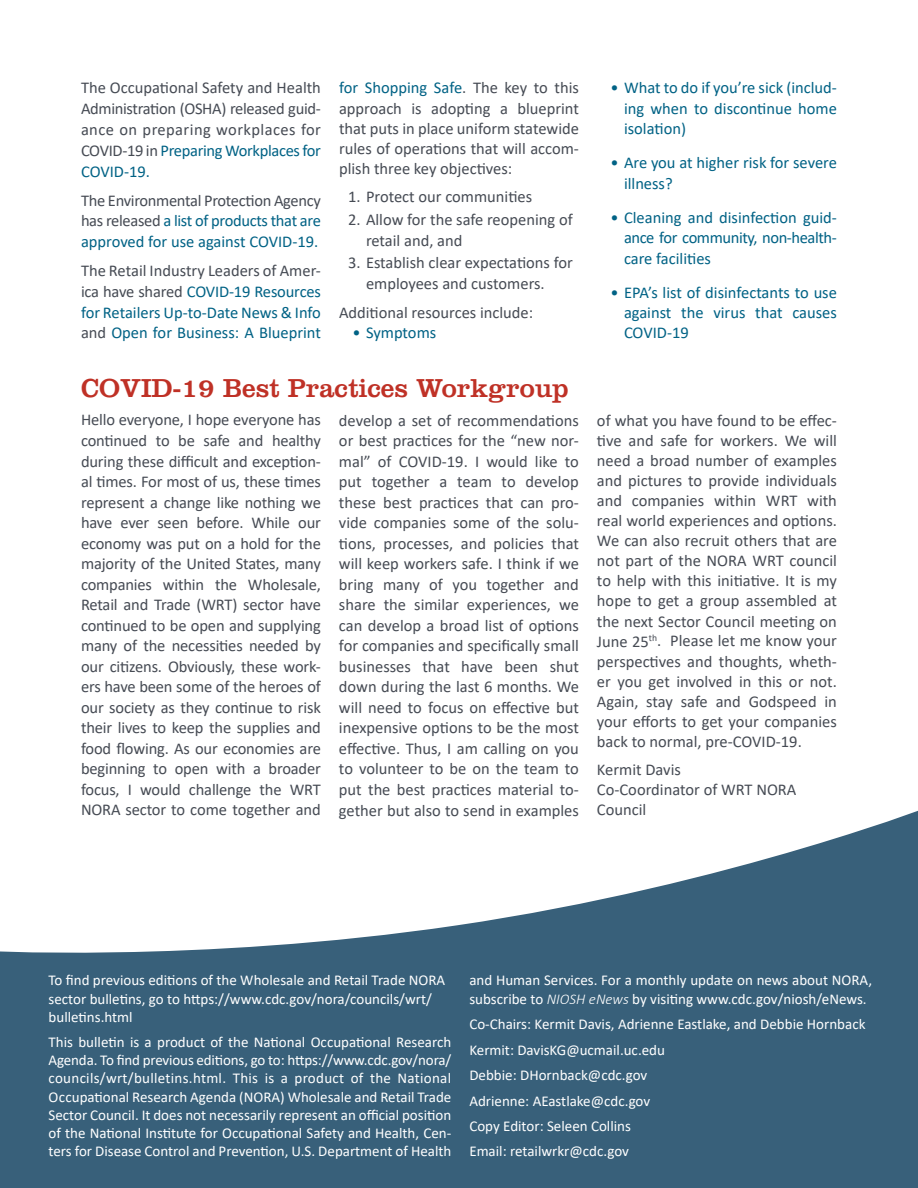
<style>
.page{position:relative;width:918px;height:1188px;background:#fff}
.page>*{position:absolute;margin:0;border:0;box-sizing:border-box;transform-origin:0 0}
.t1{font:27px "Clarendon LT Std";color:#bf3126}
.P1{font:16.5px/20.5px "Calibri";color:#464b54;text-align:justify}
.P1-2{font:16.5px/20.4px "Calibri";color:#006285;text-align:justify}
.P5__white_text{font:15px/18.3px "Calibri";color:#fff}
.s1{color:#006285}
.s2{color:#464b54}
.s3{font-weight:300;font-style:italic}
</style>
<div class="page">
<svg style="left:0;top:810px;width:918px;height:378px;fill:#38607a"></svg>
<p class="P1" style="left:81px;top:77px;width:242px">The Occupational Safety and Health Administration (OSHA) released guid&shy;ance on preparing workplaces for COVID-19 in <span class="s1">Preparing Workplaces for COVID-19.</span></p>
<p class="P1-2" style="left:81px;top:189px;width:241px;line-height:20.9px"><span class="s2">The Environmental Protection Agency has released</span> a list of products that are approved for use against COVID-19.</p>
<p class="P1-2" style="left:81px;top:260px;width:242px;line-height:20.9px"><span class="s2">The Retail Industry Leaders of Amer&shy;ica have shared</span> COVID-19 Resources for Retailers Up-to-Date News &amp; Info <span class="s2">and</span> Open for Business: A Blueprint</p>
<p class="P1" style="left:339px;top:77px;width:242px"><span class="s1">for Shopping Safe</span>. The key to this approach is adopting a blueprint that puts in place uniform statewide rules of operations that will accom&shy;plish three key objectives:</p>
<p class="P1" style="left:348px;top:186px;width:186px">1. Protect our communities</p>
<p class="P1" style="left:366px;top:209px;width:208px;text-indent:-18px">2. Allow for the safe reopening of retail and, and</p>
<p class="P1" style="left:366px;top:252px;width:208px;text-indent:-18px">3. Establish clear expectations for employees and customers.</p>
<p class="P1" style="left:339px;top:302px;width:196px">Additional resources include:</p>
<p class="P1-2" style="left:352px;top:322px;width:85px">• Symptoms</p>
<p class="P1-2" style="left:624px;top:77px;width:214px;text-indent:-14px">• What to do if you’re sick (includ&shy;ing when to discontinue home isolation)</p>
<p class="P1-2" style="left:624px;top:152px;width:214px;text-indent:-14px">• Are you at higher risk for severe illness?</p>
<p class="P1-2" style="left:624px;top:207px;width:214px;text-indent:-14px">• Cleaning and disinfection guid&shy;ance for community, non-health&shy;care facilities</p>
<p class="P1-2" style="left:624px;top:281px;width:214px;text-indent:-14px">• EPA’s list of disinfectants to use against the virus that causes COVID-19</p>
<h2 class="t1" style="left:81px;top:372px;width:490px">COVID-19 Best Practices Workgroup</h2>
<p class="P1" style="left:81px;top:409px;width:241px">Hello everyone, I hope everyone has continued to be safe and healthy during these difficult and exception&shy;al times. For most of us, these times represent a change like nothing we have ever seen before. While our economy was put on a hold for the majority of the United States, many companies within the Wholesale, Retail and Trade (WRT) sector have continued to be open and supplying many of the necessities needed by our citizens. Obviously, these work&shy;ers have been some of the heroes of our society as they continue to risk their lives to keep the supplies and food flowing. As our economies are beginning to open with a broader focus, I would challenge the WRT NORA sector to come together and</p>
<p class="P1" style="left:339px;top:409px;width:242px">develop a set of recommendations or best practices for the “new nor&shy;mal” of COVID-19. I would like to put together a team to develop these best practices that can pro&shy;vide companies some of the solu&shy;tions, processes, and policies that will keep workers safe. I think if we bring many of you together and share the similar experiences, we can develop a broad list of options for companies and specifically small businesses that have been shut down during the last 6 months. We will need to focus on effective but inexpensive options to be the most effective. Thus, I am calling on you to volunteer to be on the team to put the best practices material to&shy;gether but also to send in examples</p>
<p class="P1" style="left:597px;top:410px;width:242px;line-height:20.1px">of what you have found to be effec&shy;tive and safe for workers. We will need a broad number of examples and pictures to provide individuals and companies within WRT with real world experiences and options.<br>We can also recruit others that are not part of the NORA WRT council to help with this initiative. It is my hope to get a group assembled at the next Sector Council meeting on June 25<sup>th</sup>. Please let me know your perspectives and thoughts, wheth&shy;er you get involved in this or not.<br>Again, stay safe and Godspeed in your efforts to get your companies back to normal, pre-COVID-19.</p>
<p class="P1" style="left:597px;top:759px;width:201px;line-height:20.1px;text-align:left">Kermit Davis<br>Co-Coordinator of WRT NORA<br>Council</p>
<p class="P5__white_text" style="left:49px;top:971px;width:398px">To find previous editions of the Wholesale and Retail Trade NORA sector bulletins, go to https://www.cdc.gov/nora/councils/wrt/ bulletins.html</p>
<p class="P5__white_text" style="left:49px;top:1032px;width:404px;text-align:justify">This bulletin is a product of the National Occupational Research Agenda. To find previous editions, go to: https://www.cdc.gov/nora/ councils/wrt/bulletins.html. This is a product of the National Occupational Research Agenda (NORA) Wholesale and Retail Trade Sector Council. It does not necessarily represent an official position of the National Institute for Occupational Safety and Health, Cen&shy;ters for Disease Control and Prevention, U.S. Department of Health</p>
<p class="P5__white_text" style="left:469px;top:971px;width:404px">and Human Services. For a monthly update on news about NORA, subscribe to <span class="s3">NIOSH eNews</span> by visiting www.cdc.gov/niosh/eNews.</p>
<p class="P5__white_text" style="left:469px;top:1015px;width:398px">Co-Chairs: Kermit Davis, Adrienne Eastlake, and Debbie Hornback</p>
<p class="P5__white_text" style="left:469px;top:1040px;width:197px">Kermit: DavisKG@ucmail.uc.edu</p>
<p class="P5__white_text" style="left:469px;top:1066px;width:180px">Debbie: DHornback@cdc.gov</p>
<p class="P5__white_text" style="left:469px;top:1091px;width:182px">Adrienne: AEastlake@cdc.gov</p>
<p class="P5__white_text" style="left:469px;top:1117px;width:163px">Copy Editor: Seleen Collins</p>
<p class="P5__white_text" style="left:469px;top:1142px;width:161px">Email: retailwrkr@cdc.gov</p>
</div>
